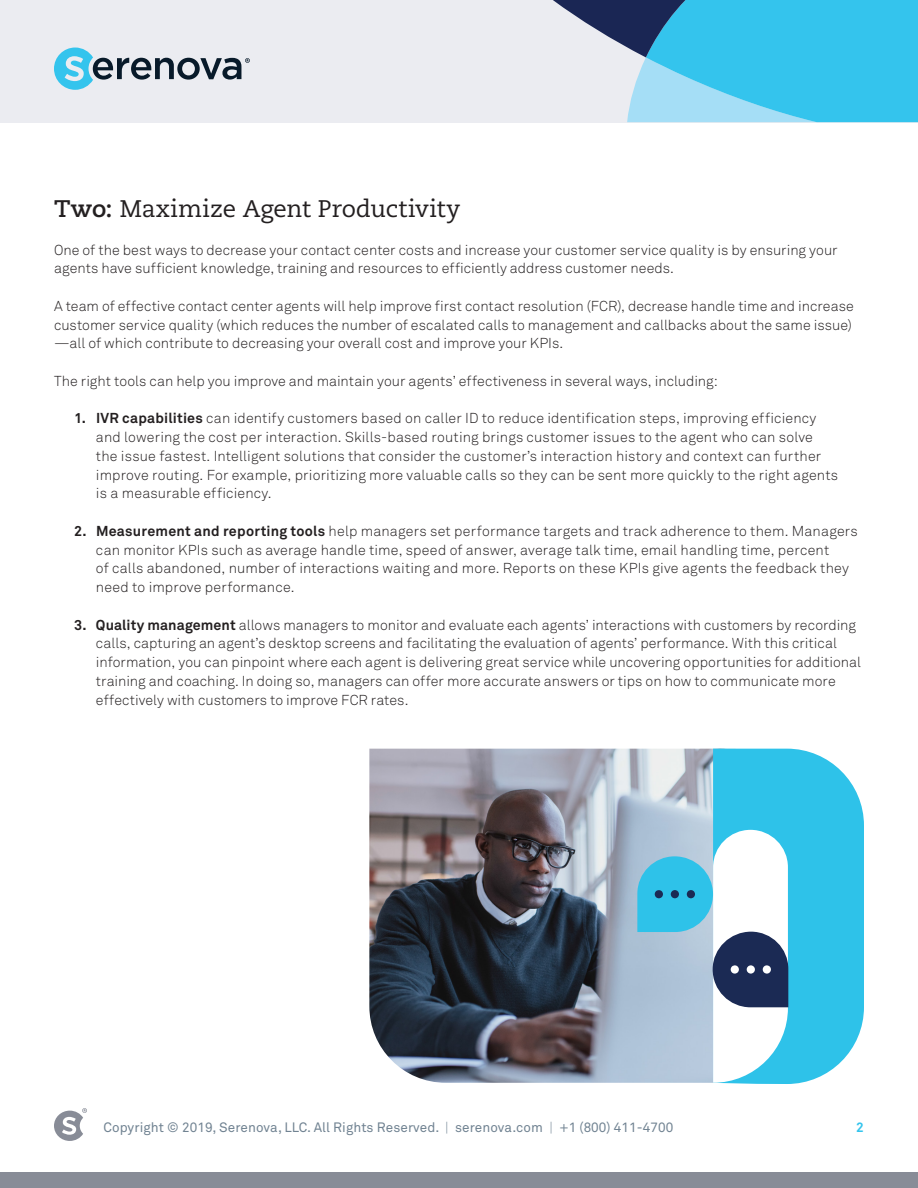
<style>
.page{position:relative;width:918px;height:1188px;background:#fff}
.page>*{position:absolute;margin:0;border:0;box-sizing:border-box;transform-origin:0 0}
.t1{font:24px "Caecilia LT Pro 55 Roman";color:#231f20}
.t2{font:300 14.25px/18.8px "Akkurat";letter-spacing:.005em;color:#231f20}
.t3{font:13.5px "Akkurat";letter-spacing:.005em;color:#718392}
._6_pt_Small_Text{font:700 13.5px "Akkurat";color:#34c4ed}
.s1{font-family:"Caecilia LT Pro 75";font-weight:700}
.s2{font-weight:700}
.s3{font-weight:300}
</style>
<div class="page">
<div style="left:0;top:0;width:918px;height:122px;background:#ebecf1"></div>
<svg style="left:553px;top:0;width:365px;height:122px"></svg>
<svg style="left:54px;top:48px;width:196px;height:42px"></svg>
<div style="left:0;top:1173px;width:918px;height:15px;background:#888c97"></div>
<svg style="left:54px;top:1108px;width:33px;height:33px"></svg>
<img style="left:369px;top:749px;width:344px;height:334px">
<svg style="left:713px;top:749px;width:151px;height:335px;background:#3ec6ea"></svg>
<svg style="left:637px;top:830px;width:151px;height:253px"></svg>
<p class="t1" style="left:54px;top:193px;width:408px"><span class="s1">Two:</span> Maximize Agent Productivity</p>
<p class="t2" style="left:54px;top:241px;width:785px">One of the best ways to decrease your contact center costs and increase your customer service quality is by ensuring your agents have sufficient knowledge, training and resources to efficiently address customer needs.</p>
<p class="t2" style="left:54px;top:297px;width:801px;text-align:justify">A team of effective contact center agents will help improve first contact resolution (FCR), decrease handle time and increase customer service quality (which reduces the number of escalated calls to management and callbacks about the same issue)<br>Ñall of which contribute to decreasing your overall cost and improve your KPIs.</p>
<p class="t2" style="left:54px;top:372px;width:665px">The right tools can help you improve and maintain your agentsÕ effectiveness in several ways, including:</p>
<p class="t2" style="left:96px;top:409px;width:744px;text-indent:-22px"><span class="s2">1. IVR capabilities</span> can identify customers based on caller ID to reduce identification steps, improving efficiency and lowering the cost per interaction. Skills-based routing brings customer issues to the agent who can solve<br>the issue fastest. Intelligent solutions that consider the customerÕs interaction history and context can further improve routing. For example, prioritizing more valuable calls so they can be sent more quickly to the right agents is a measurable efficiency.</p>
<p class="t2" style="left:96px;top:522px;width:763px;text-indent:-22px"><span class="s2">2. Measurement and reporting tools</span> help managers set performance targets and track adherence to them. Managers can monitor KPIs such as average handle time, speed of answer, average talk time, email handling time, percent<br>of calls abandoned, number of interactions waiting and more. Reports on these KPIs give agents the feedback they need to improve performance.</p>
<p class="t2" style="left:96px;top:616px;width:767px;text-indent:-22px"><span class="s2">3. Quality management</span> allows managers to monitor and evaluate each agentsÕ interactions with customers by recording calls, capturing an agentÕs desktop screens and facilitating the evaluation of agentsÕ performance. With this critical information, you can pinpoint where each agent is delivering great service while uncovering opportunities for additional training and coaching. In doing so, managers can offer more accurate answers or tips on how to communicate more effectively with customers to improve FCR rates.</p>
<p class="t3" style="left:103px;top:1119px;width:571px">Copyright © 2019, Serenova, LLC. All Rights Reserved. <span class="s3">|</span> serenova.com <span class="s3">|</span> +1 (800) 411-4700</p>
<p class="_6_pt_Small_Text" style="left:856px;top:1118px;width:9px">2</p>
</div>
